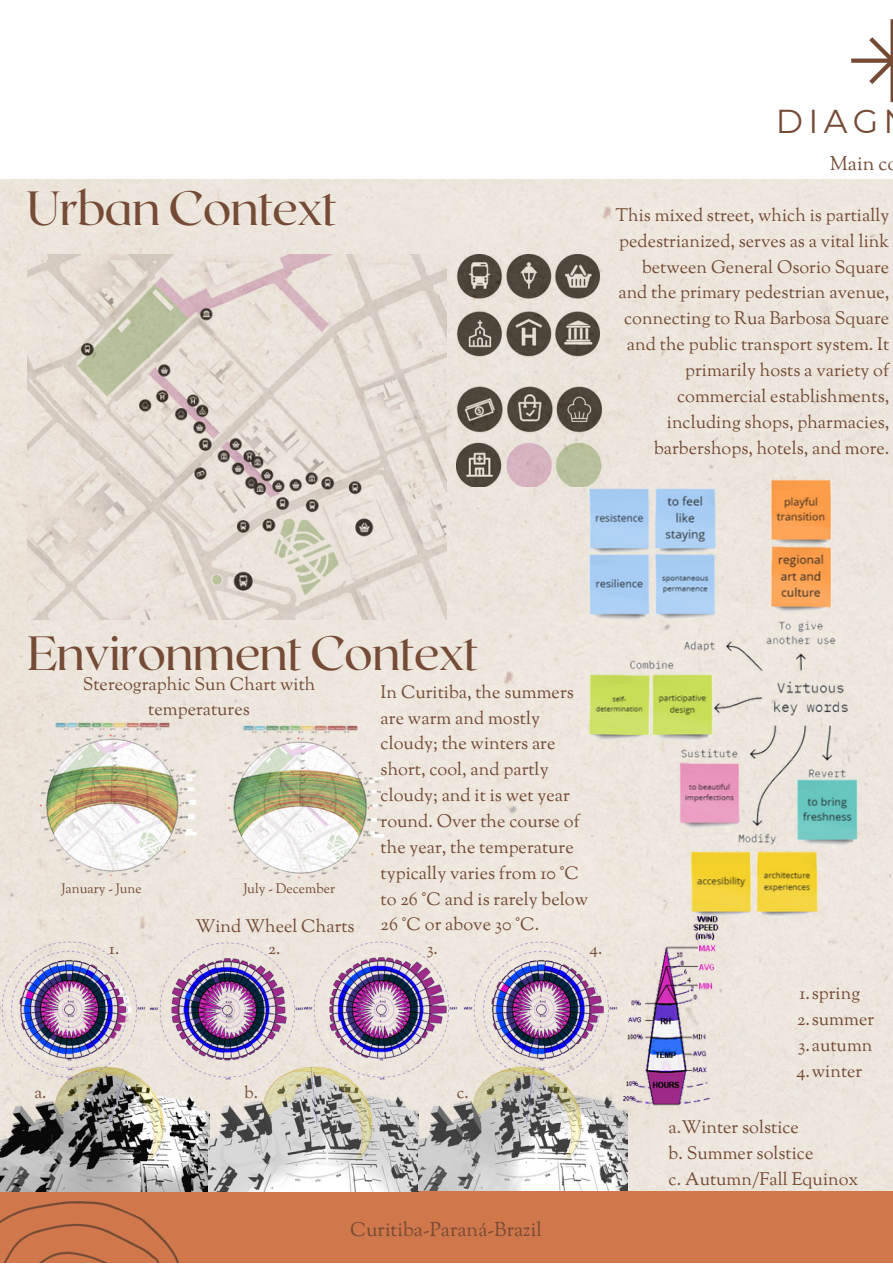
<style>
.page{position:relative;width:893px;height:1264px;background:#fff}
.page>*{position:absolute;margin:0;border:0;box-sizing:border-box;transform-origin:0 0}
.t1{font:48px "Roxborough CF";letter-spacing:-.02em;color:#764b36}
.t2{font:33px "Montserrat";color:#764b36}
.t3{font:19.8px "Sorts Mill Goudy";color:#764b36}
.t4{font:18px/25.8px "Sorts Mill Goudy";color:#764b36;text-align:right}
.t5{font:16.95px "Sorts Mill Goudy";color:#764b36}
.t6{font:13.5px "Sorts Mill Goudy";color:#764b36}
</style>
<div class="page">
<img style="left:0;top:179px;width:892px;height:1012px">
<div style="left:0;top:1191px;width:892px;height:71px;background:#d1774c"></div>
<img style="left:0;top:1201px;width:179px;height:61px">
<svg style="left:851px;top:19px;width:41px;height:83px"></svg>
<img style="left:0;top:719px;width:233px;height:171px">
<img style="left:179px;top:722px;width:242px;height:171px">
<img style="left:0;top:1085px;width:627px;height:106px">
<img style="left:148px;top:939px;width:152px;height:146px">
<img style="left:300px;top:938px;width:318px;height:147px">
<img style="left:0;top:938px;width:148px;height:147px">
<img style="left:618px;top:928px;width:117px;height:190px">
<img style="left:576px;top:465px;width:316px;height:463px">
<p class="t1" style="left:26px;top:177px;width:312px">Urban Context</p>
<p class="t2" style="left:775px;top:101px;width:104px">DIAG</p>
<p class="t3" style="left:829px;top:151px;width:70px">Main co</p>
<p class="t4" style="left:615px;top:204px;width:275px">This mixed street, which is partially pedestrianized, serves as a vital link between General Osorio Square and the primary pedestrian avenue, connecting to Rua Barbosa Square and the public transport system. It primarily hosts a variety of commercial establishments, including shops, pharmacies, barbershops, hotels, and more.</p>
<p class="t1" style="left:27px;top:622px;width:453px">Environment Context</p>
<p class="t4" style="left:83px;top:672px;width:234px;text-align:center">Stereographic Sun Chart with temperatures</p>
<p class="t4" style="left:380px;top:680px;width:209px;text-align:left">In Curitiba, the summers are warm and mostly cloudy; the winters are short, cool, and partly cloudy; and it is wet year round. Over the course of the year, the temperature typically varies from 10 °C to 26 °C and is rarely below<br>26 °C or above 30 °C.</p>
<p class="t6" style="left:62px;top:879px;width:82px">January - June</p>
<p class="t6" style="left:243px;top:879px;width:93px">July - December</p>
<p class="t4" style="left:195px;top:915px;width:161px">Wind Wheel Charts</p>
<p class="t5" style="left:34px;top:1081px;width:14px">a.</p>
<p class="t5" style="left:109px;top:937px;width:12px">1.</p>
<p class="t5" style="left:268px;top:937px;width:14px">2.</p>
<p class="t5" style="left:426px;top:937px;width:13px">3.</p>
<p class="t5" style="left:589px;top:937px;width:14px">4.</p>
<p class="t5" style="left:244px;top:1081px;width:15px">b.</p>
<p class="t5" style="left:457px;top:1081px;width:13px">c.</p>
<p class="t3" style="left:350px;top:1217px;width:193px">Curitiba-Paraná-Brazil</p>
<p class="t4" style="left:799px;top:982px;width:62px">1.spring</p>
<p class="t4" style="left:797px;top:1007px;width:79px">2.summer</p>
<p class="t4" style="left:798px;top:1033px;width:76px">3.autumn</p>
<p class="t4" style="left:796px;top:1059px;width:67px">4.winter</p>
<p class="t4" style="left:668px;top:1115px;width:132px">a.Winter solstice</p>
<p class="t4" style="left:668px;top:1141px;width:146px">b. Summer solstice</p>
<p class="t4" style="left:668px;top:1167px;width:191px">c. Autumn/Fall Equinox</p>
</div>
